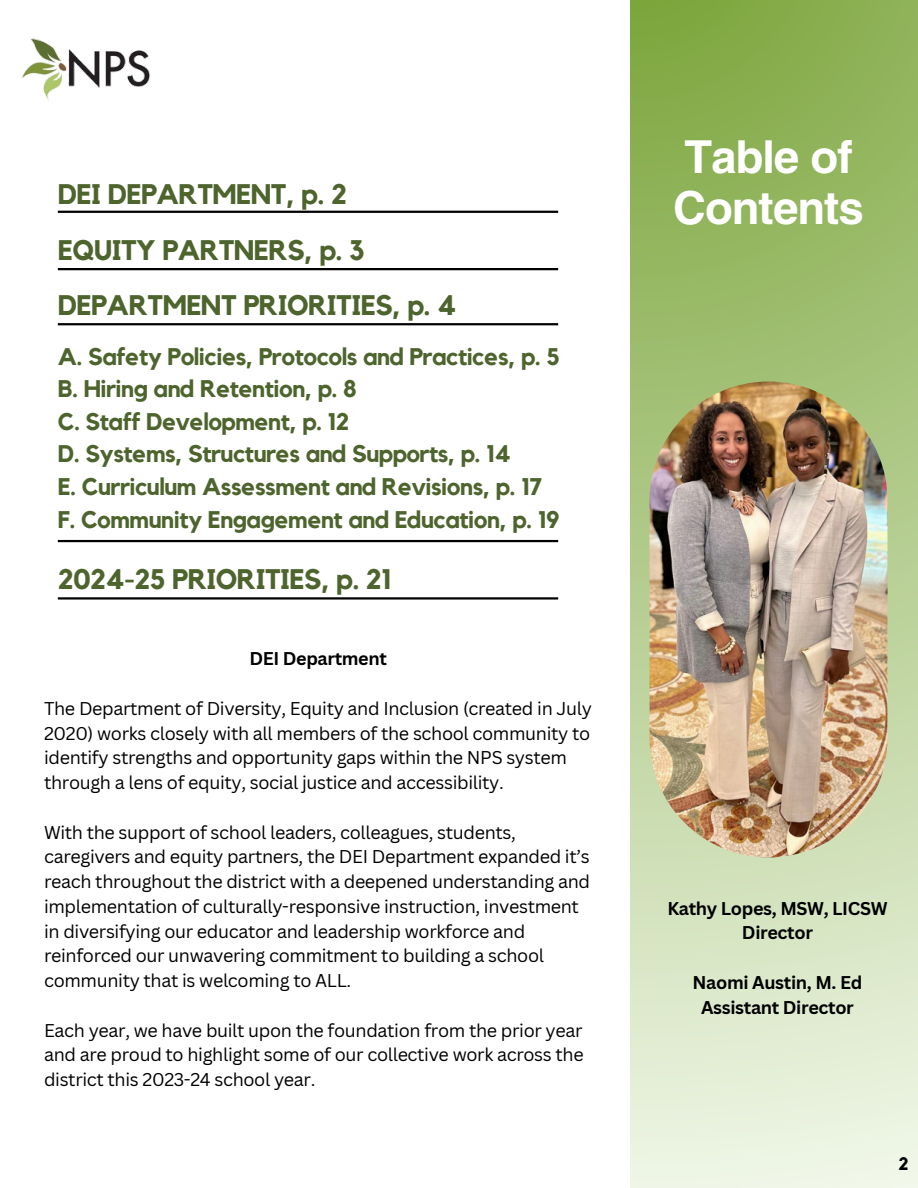
<style>
.page{position:relative;width:918px;height:1188px;background:#fff}
.page>*{position:absolute;margin:0;border:0;box-sizing:border-box;transform-origin:0 0}
.t1{font:700 45px/51.8px "Helios";letter-spacing:-.02em;color:#fff}
.t2{font:700 28.2px "Kollektif";letter-spacing:-.02em;color:#4e642d}
.t3{font:700 24px/32.7px "Kollektif";letter-spacing:-.02em;color:#4e642d}
.t4{font:18px/24.8px "Canva Sans";letter-spacing:-.02em;color:#000}
.t5{font:700 18px/24.8px "Canva Sans";letter-spacing:-.02em;color:#000;text-align:center}
.t6{font:700 18px "Kollektif";color:#000}
</style>
<div class="page">
<div style="left:631px;top:0;width:287px;height:1188px;background:linear-gradient(to bottom,#81a843,#eff6e7)"></div>
<hr style="left:58px;top:211px;width:500px;height:2px;background:#000">
<img style="left:650px;top:382px;width:237px;height:475px;border-radius:119px">
<hr style="left:58px;top:323px;width:500px;height:2px;background:#000">
<hr style="left:58px;top:268px;width:500px;height:2px;background:#000">
<hr style="left:58px;top:540px;width:500px;height:2px;background:#000">
<img style="left:22px;top:38px;width:128px;height:63px">
<hr style="left:58px;top:597px;width:500px;height:3px;background:#000">
<h2 class="t2" style="left:58px;top:182px;width:291px">DEI DEPARTMENT, p. 2</h2>
<p class="t2" style="left:58px;top:237px;width:308px">EQUITY PARTNERS, p. 3</p>
<h2 class="t2" style="left:58px;top:292px;width:400px">DEPARTMENT PRIORITIES, p. 4</h2>
<h3 class="t3" style="left:58px;top:341px;width:503px">A. Safety Policies, Protocols and Practices, p. 5<br>B. Hiring and Retention, p. 8<br>C. Staff Development, p. 12<br>D. Systems, Structures and Supports, p. 14<br>E. Curriculum Assessment and Revisions, p. 17<br>F. Community Engagement and Education, p. 19</h3>
<h1 class="t2" style="left:58px;top:566px;width:335px">2024-25 PRIORITIES, p. 21</h1>
<h4 class="t5" style="left:249px;top:646px;width:139px">DEI Department</h4>
<p class="t4" style="left:44px;top:695px;width:549px">The Department of Diversity, Equity and Inclusion (created in July 2020) works closely with all members of the school community to identify strengths and opportunity gaps within the NPS system through a lens of equity, social justice and accessibility.</p>
<p class="t4" style="left:44px;top:819px;width:548px">With the support of school leaders, colleagues, students, caregivers and equity partners, the DEI Department expanded it’s reach throughout the district with a deepened understanding and implementation of culturally-responsive instruction, investment in diversifying our educator and leadership workforce and reinforced our unwavering commitment to building a school community that is welcoming to ALL.</p>
<p class="t4" style="left:44px;top:1017px;width:541px;text-align:justify">Each year, we have built upon the foundation from the prior year and are proud to highlight some of our collective work across the district this 2023-24 school year.</p>
<p class="t1" style="left:673px;top:130px;width:192px">Table of<br>Contents</p>
<p class="t5" style="left:667px;top:895px;width:222px">Kathy Lopes, MSW, LICSW<br>Director</p>
<h4 class="t5" style="left:693px;top:969px;width:171px">Naomi Austin, M. Ed<br>Assistant Director</h4>
<p class="t6" style="left:898px;top:1156px;width:12px">2</p>
</div>
